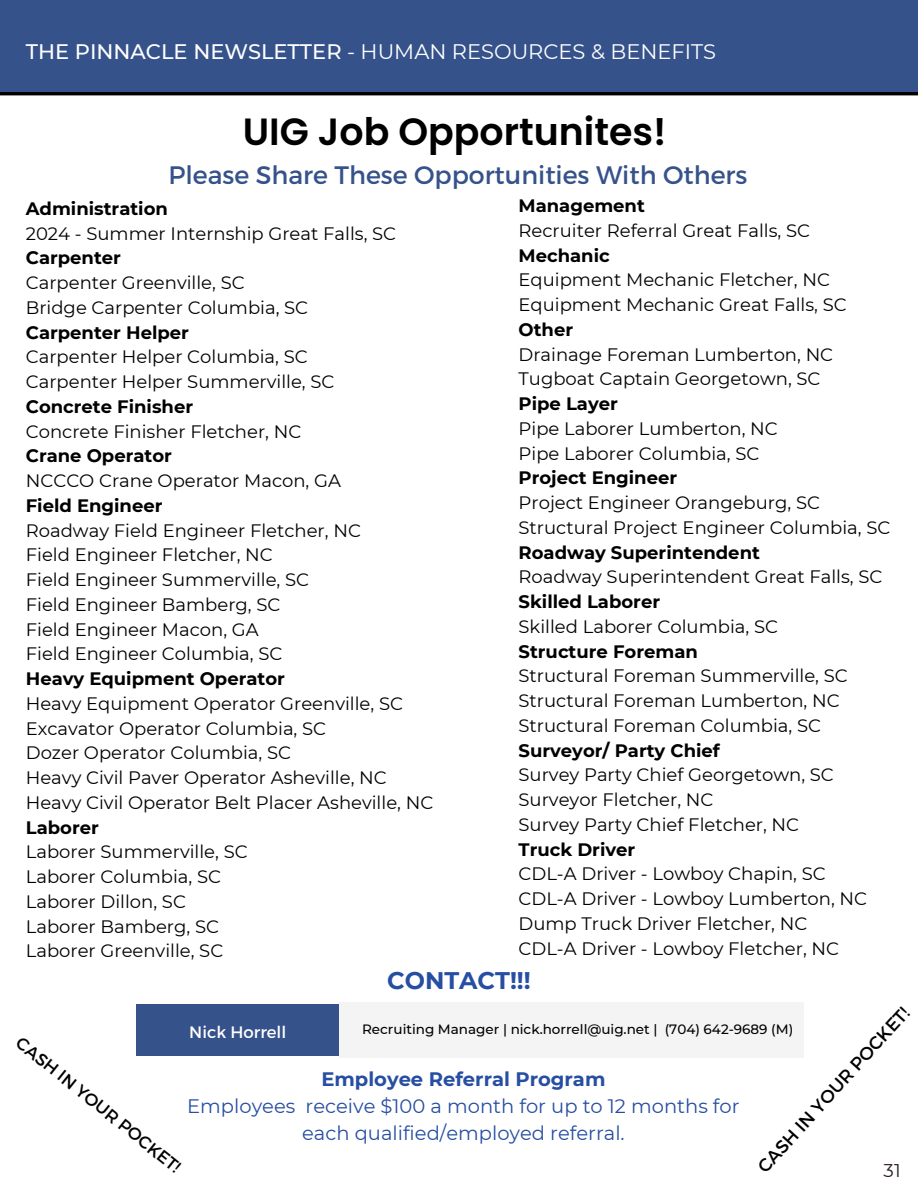
<style>
.page{position:relative;width:918px;height:1188px;background:#fff}
.page>*{position:absolute;margin:0;border:0;box-sizing:border-box;transform-origin:0 0}
.t1{font:600 37.95px "Poppins";color:#000}
.t2{font:25.2px "Montserrat";color:#36528b}
.t3{font:700 24px "Montserrat";color:#264ea2}
.t4{font:21px "Montserrat";color:#fff}
.t5{font:19.5px/27px "Montserrat";color:#264ea2;text-align:center}
.t6{font:700 19.5px "Montserrat";color:#264ea2}
.t7{font:18.45px "Montserrat";color:#291b25}
.t8{font:18px "Montserrat";color:#000}
.t9{font:700 18px "Montserrat";color:#000}
.t10{font:17.1px "Montserrat";color:#000}
.t11{font:16.5px "Montserrat";color:#fff}
.t12{font:500 13.5px "Montserrat";color:#000}
.s1{font-weight:500}
</style>
<div class="page">
<div style="left:0;top:0;width:918px;height:94px;background:#36528b"></div>
<hr style="left:0;top:92px;width:918px;height:3px;background:#000">
<div style="left:339px;top:1002px;width:465px;height:56px;background:#f4f4f4"></div>
<div style="left:137px;top:1004px;width:202px;height:52px;background:#36528b"></div>
<p class="t4" style="left:26px;top:38px;width:692px"><span class="s1">THE PINNACLE NEWSLETTER</span> - HUMAN RESOURCES &amp; BENEFITS</p>
<p class="t1" style="left:243px;top:105px;width:425px">UIG Job Opportunites!</p>
<p class="t2" style="left:168px;top:159px;width:581px">Please Share These Opportunities With Others</p>
<p class="t9" style="left:26px;top:197px;width:144px">Administration</p>
<p class="t8" style="left:26px;top:222px;width:372px">2024 - Summer Internship Great Falls, SC</p>
<p class="t9" style="left:26px;top:247px;width:97px">Carpenter</p>
<p class="t8" style="left:26px;top:272px;width:220px">Carpenter Greenville, SC</p>
<p class="t8" style="left:26px;top:296px;width:284px">Bridge Carpenter Columbia, SC</p>
<p class="t9" style="left:26px;top:321px;width:165px">Carpenter Helper</p>
<p class="t8" style="left:26px;top:346px;width:284px">Carpenter Helper Columbia, SC</p>
<p class="t8" style="left:26px;top:371px;width:310px">Carpenter Helper Summerville, SC</p>
<p class="t9" style="left:26px;top:395px;width:169px">Concrete Finisher</p>
<p class="t8" style="left:26px;top:420px;width:277px">Concrete Finisher Fletcher, NC</p>
<p class="t9" style="left:26px;top:445px;width:148px">Crane Operator</p>
<p class="t8" style="left:26px;top:470px;width:317px">NCCCO Crane Operator Macon, GA</p>
<p class="t9" style="left:26px;top:494px;width:138px">Field Engineer</p>
<p class="t8" style="left:26px;top:519px;width:337px">Roadway Field Engineer Fletcher, NC</p>
<p class="t8" style="left:26px;top:544px;width:249px">Field Engineer Fletcher, NC</p>
<p class="t8" style="left:26px;top:569px;width:285px">Field Engineer Summerville, SC</p>
<p class="t8" style="left:26px;top:593px;width:256px">Field Engineer Bamberg, SC</p>
<p class="t8" style="left:26px;top:618px;width:234px">Field Engineer Macon, GA</p>
<p class="t8" style="left:26px;top:643px;width:258px">Field Engineer Columbia, SC</p>
<p class="t9" style="left:26px;top:668px;width:261px">Heavy Equipment Operator</p>
<p class="t8" style="left:26px;top:692px;width:379px">Heavy Equipment Operator Greenville, SC</p>
<p class="t8" style="left:26px;top:717px;width:302px">Excavator Operator Columbia, SC</p>
<p class="t8" style="left:26px;top:742px;width:267px">Dozer Operator Columbia, SC</p>
<p class="t8" style="left:26px;top:767px;width:362px">Heavy Civil Paver Operator Asheville, NC</p>
<p class="t8" style="left:26px;top:791px;width:409px">Heavy Civil Operator Belt Placer Asheville, NC</p>
<p class="t9" style="left:26px;top:816px;width:75px">Laborer</p>
<p class="t8" style="left:26px;top:841px;width:223px">Laborer Summerville, SC</p>
<p class="t8" style="left:26px;top:866px;width:197px">Laborer Columbia, SC</p>
<p class="t8" style="left:26px;top:890px;width:162px">Laborer Dillon, SC</p>
<p class="t8" style="left:26px;top:915px;width:195px">Laborer Bamberg, SC</p>
<p class="t8" style="left:26px;top:940px;width:199px">Laborer Greenville, SC</p>
<p class="t9" style="left:519px;top:195px;width:128px">Management</p>
<p class="t8" style="left:519px;top:219px;width:293px">Recruiter Referral Great Falls, SC</p>
<p class="t9" style="left:519px;top:244px;width:93px">Mechanic</p>
<p class="t8" style="left:519px;top:269px;width:313px">Equipment Mechanic Fletcher, NC</p>
<p class="t8" style="left:519px;top:294px;width:330px">Equipment Mechanic Great Falls, SC</p>
<p class="t9" style="left:519px;top:318px;width:56px">Other</p>
<p class="t8" style="left:519px;top:343px;width:316px">Drainage Foreman Lumberton, NC</p>
<p class="t8" style="left:519px;top:368px;width:304px">Tugboat Captain Georgetown, SC</p>
<p class="t9" style="left:519px;top:393px;width:101px">Pipe Layer</p>
<p class="t8" style="left:519px;top:417px;width:261px">Pipe Laborer Lumberton, NC</p>
<p class="t8" style="left:519px;top:442px;width:242px">Pipe Laborer Columbia, SC</p>
<p class="t9" style="left:519px;top:467px;width:160px">Project Engineer</p>
<p class="t8" style="left:519px;top:492px;width:303px">Project Engineer Orangeburg, SC</p>
<p class="t8" style="left:519px;top:516px;width:373px">Structural Project Engineer Columbia, SC</p>
<p class="t9" style="left:519px;top:541px;width:243px">Roadway Superintendent</p>
<p class="t8" style="left:519px;top:566px;width:365px">Roadway Superintendent Great Falls, SC</p>
<p class="t9" style="left:519px;top:591px;width:143px">Skilled Laborer</p>
<p class="t8" style="left:519px;top:615px;width:261px">Skilled Laborer Columbia, SC</p>
<p class="t9" style="left:519px;top:640px;width:181px">Structure Foreman</p>
<p class="t8" style="left:519px;top:665px;width:331px">Structural Foreman Summerville, SC</p>
<p class="t8" style="left:519px;top:690px;width:323px">Structural Foreman Lumberton, NC</p>
<p class="t8" style="left:519px;top:714px;width:304px">Structural Foreman Columbia, SC</p>
<p class="t9" style="left:519px;top:739px;width:203px">Surveyor/ Party Chief</p>
<p class="t8" style="left:519px;top:764px;width:317px">Survey Party Chief Georgetown, SC</p>
<p class="t8" style="left:519px;top:789px;width:196px">Surveyor Fletcher, NC</p>
<p class="t8" style="left:519px;top:813px;width:282px">Survey Party Chief Fletcher, NC</p>
<p class="t9" style="left:519px;top:838px;width:118px">Truck Driver</p>
<p class="t8" style="left:519px;top:863px;width:309px">CDL-A Driver - Lowboy Chapin, SC</p>
<p class="t8" style="left:519px;top:888px;width:350px">CDL-A Driver - Lowboy Lumberton, NC</p>
<p class="t8" style="left:519px;top:912px;width:290px">Dump Truck Driver Fletcher, NC</p>
<p class="t8" style="left:519px;top:937px;width:322px">CDL-A Driver - Lowboy Fletcher, NC</p>
<p class="t3" style="left:387px;top:965px;width:145px">CONTACT!!!</p>
<p class="t8" style="left:753px;top:1162px;width:217px;rotate:-48deg">CASH IN YOUR POCKET!</p>
<p class="t11" style="left:189px;top:1022px;width:98px">Nick Horrell</p>
<p class="t12" style="left:362px;top:1021px;width:433px">Recruiting Manager | nick.horrell@uig.net | (704) 642-9689 (M)</p>
<p class="t10" style="left:26px;top:1031px;width:207px;rotate:39deg">CASH IN YOUR POCKET!</p>
<p class="t6" style="left:321px;top:1067px;width:286px">Employee Referral Program</p>
<p class="t5" style="left:187px;top:1093px;width:554px">Employees receive $100 a month for up to 12 months for each qualified/employed referral.</p>
<p class="t7" style="left:884px;top:1159px;width:19px">31</p>
</div>
